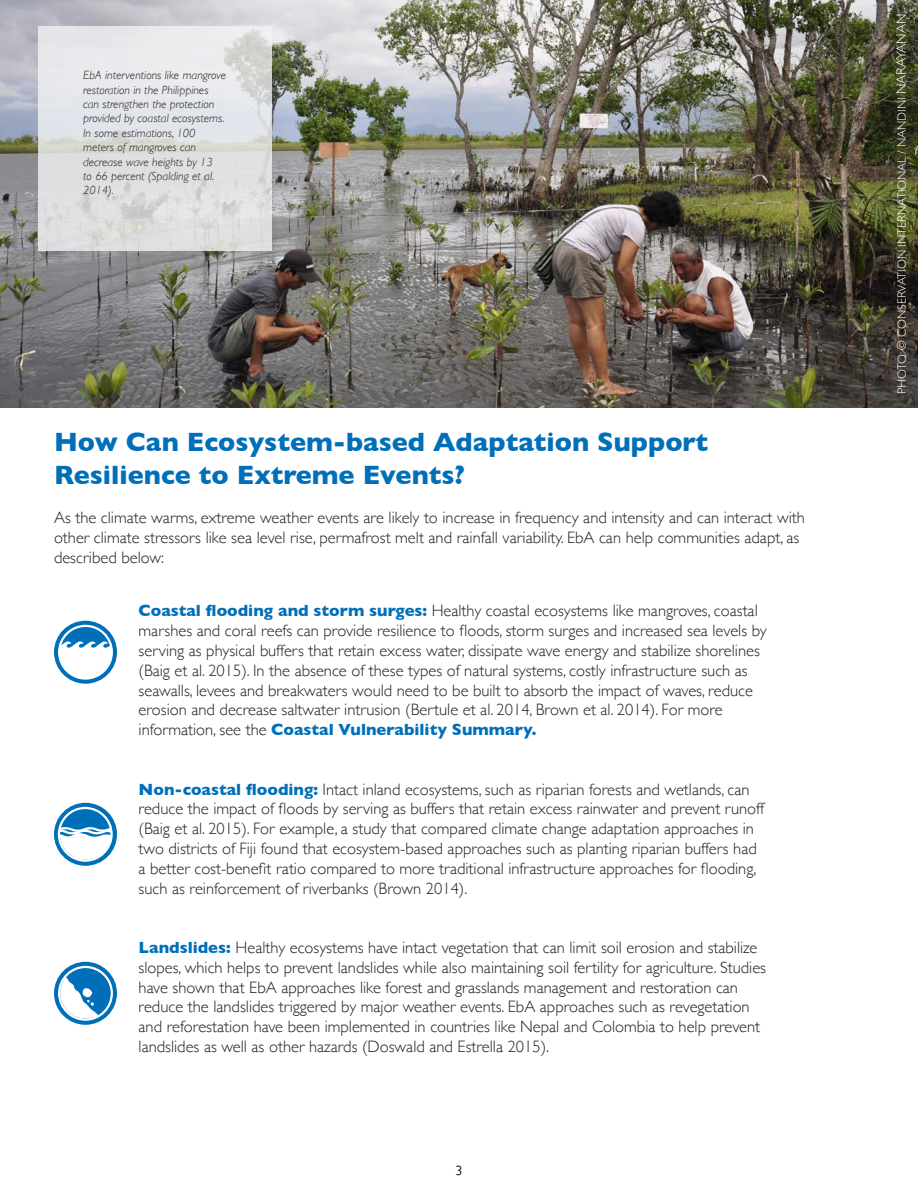
<style>
.page{position:relative;width:918px;height:1188px;background:#fff}
.page>*{position:absolute;margin:0;border:0;box-sizing:border-box;transform-origin:0 0}
.t1{font:700 27px/32.4px "Gill Sans";color:#006fb9}
.t2{font:300 16.5px/19.8px "Gill Sans";color:#231f20}
.t3{font:300 13.5px "Gill Sans";color:#231f20}
.t4{font:italic 300 12px/14.4px "Gill Sans";color:#231f20}
.t5{font:300 12px "Gill Sans";color:#fff}
.s1{font-weight:700;color:#006fb9}
.s2{font-size:13.5px}
</style>
<div class="page">
<img style="left:0;top:0;width:918px;height:408px">
<div style="left:54px;top:621px;width:63px;height:63px;background:#006fb9;border-radius:50%"></div>
<svg style="left:58px;top:625px;width:55px;height:55px"></svg>
<svg style="left:54px;top:803px;width:63px;height:63px"></svg>
<svg style="left:56px;top:807px;width:58px;height:55px"></svg>
<div style="left:54px;top:962px;width:63px;height:63px;background:#006fb9;border-radius:50%"></div>
<svg style="left:58px;top:966px;width:55px;height:55px"></svg>
<svg style="left:38px;top:26px;width:234px;height:224px;background:#e0e2e3"></svg>
<p class="t4" style="left:83px;top:68px;width:144px">EbA interventions like mangrove restoration in the Philippines can strengthen the protection provided by coastal ecosystems.<br>In some estimations, 100 meters of mangroves can decrease wave heights by 13<br>to 66 percent (Spalding et al.<br>2014).</p>
<p class="t1" style="left:54px;top:425px;width:656px">How Can Ecosystem-based Adaptation Support<br>Resilience to Extreme Events?</p>
<p class="t2" style="left:54px;top:507px;width:753px">As the climate warms, extreme weather events are likely to increase in frequency and intensity and can interact with other climate stressors like sea level rise, permafrost melt and rainfall variability. EbA can help communities adapt, as described below:</p>
<p class="t2" style="left:139px;top:600px;width:630px"><span class="s1">Coastal flooding and storm surges:</span> Healthy coastal ecosystems like mangroves, coastal marshes and coral reefs can provide resilience to floods, storm surges and increased sea levels by serving as physical buffers that retain excess water, dissipate wave energy and stabilize shorelines (Baig et al. 2015). In the absence of these types of natural systems, costly infrastructure such as seawalls, levees and breakwaters would need to be built to absorb the impact of waves, reduce erosion and decrease saltwater intrusion (Bertule et al. 2014, Brown et al. 2014). For more information, see the <span class="s1">Coastal Vulnerability Summary.</span></p>
<p class="t2" style="left:139px;top:779px;width:627px"><span class="s1">Non-coastal flooding:</span> Intact inland ecosystems, such as riparian forests and wetlands, can reduce the impact of floods by serving as buffers that retain excess rainwater and prevent runoff (Baig et al. 2015). For example, a study that compared climate change adaptation approaches in two districts of Fiji found that ecosystem-based approaches such as planting riparian buffers had a better cost-benefit ratio compared to more traditional infrastructure approaches for flooding, such as reinforcement of riverbanks (Brown 2014).</p>
<p class="t2" style="left:139px;top:937px;width:629px"><span class="s1">Landslides:</span> Healthy ecosystems have intact vegetation that can limit soil erosion and stabilize slopes, which helps to prevent landslides while also maintaining soil fertility for agriculture. Studies have shown that EbA approaches like forest and grasslands management and restoration can reduce the landslides triggered by major weather events. EbA approaches such as revegetation and reforestation have been implemented in countries like Nepal and Colombia to help prevent landslides as well as other hazards (Doswald and Estrella 2015).</p>
<p class="t3" style="left:456px;top:1159px;width:8px">3</p>
<p class="t5" style="left:892px;top:394px;width:382px;rotate:-90deg">PHOTO: © CONSERVATION INTERNATIONAL / NANDINI <span class="s2">NARAYANAN</span></p>
</div>
